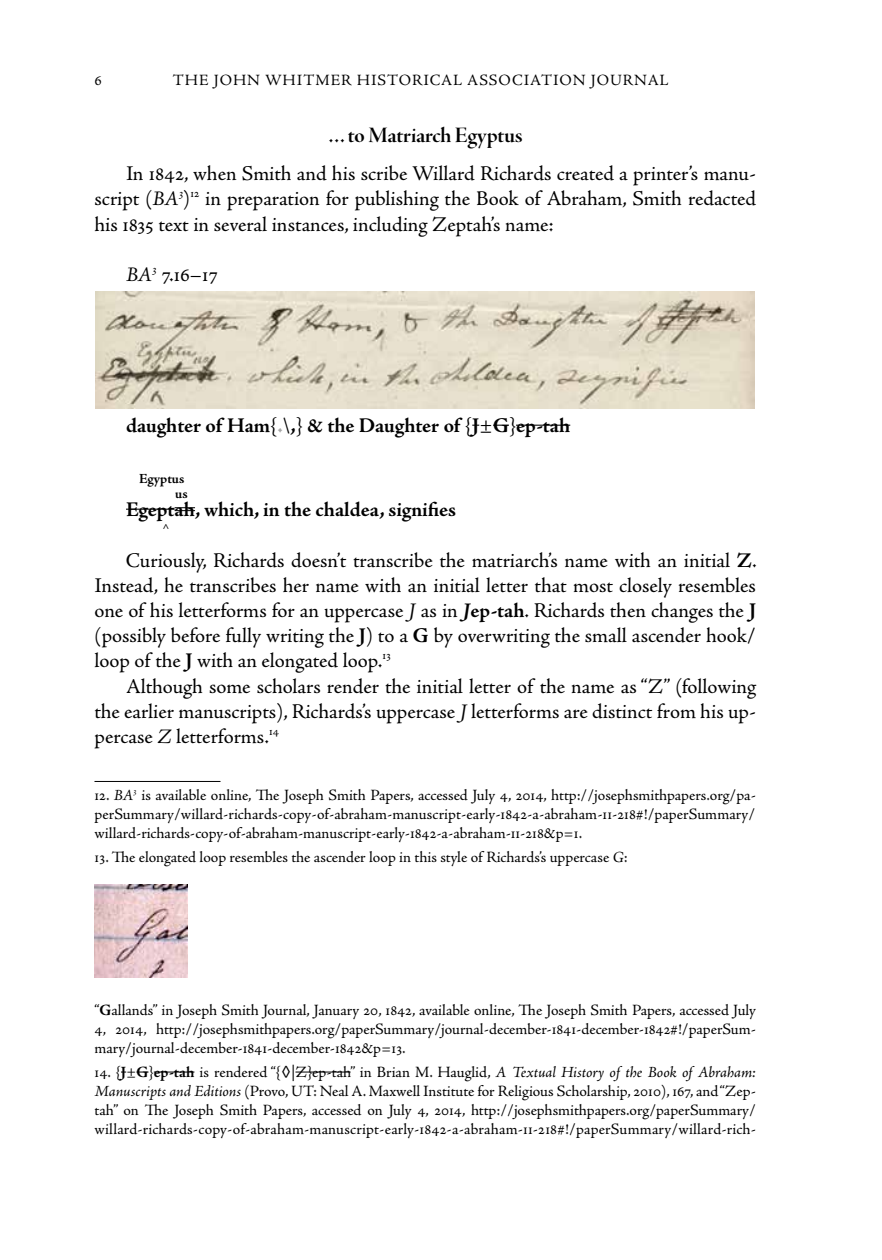
<style>
.page{position:relative;width:882px;height:1260px;background:#fff}
.page>*{position:absolute;margin:0;border:0;box-sizing:border-box;transform-origin:0 0}
.t1{font:22.75px "Adobe Jenson Pro Bold Disp";color:#000}
.t2{font:21px/25.2px "Adobe Jenson Pro";color:#000;text-align:justify}
.t3{font:700 21px "Adobe Jenson Pro";letter-spacing:-.005em;color:#000}
.t4{font:15.75px/18.9px "Adobe Jenson Pro";letter-spacing:.005em;color:#000;text-align:justify}
.t5{font:15.75px "Adobe Jenson Pro";letter-spacing:.06em;color:#000}
.t6{font:700 14px "Adobe Jenson Pro";color:#000}
.t7{font:12.25px "Adobe Jenson Pro";color:#000}
.s1{font-style:italic}
.s2{font-weight:400}
.s3{color:#a6a6a6}
.s4{font-weight:700}
.s5{font-weight:700;font-style:italic}
</style>
<div class="page">
<svg style="left:493px;top:425px;width:16px;height:1px"></svg>
<hr style="left:516px;top:425px;width:54px;height:1px;background:#000">
<hr style="left:126px;top:509px;width:49px;height:1px;background:#000">
<svg style="left:175px;top:507px;width:20px;height:4px"></svg>
<hr style="left:94px;top:781px;width:126px;height:1px;background:#000">
<img style="left:94px;top:884px;width:94px;height:94px">
<svg style="left:137px;top:1072px;width:12px;height:1px"></svg>
<hr style="left:154px;top:1072px;width:40px;height:1px;background:#000">
<hr style="left:295px;top:1072px;width:56px;height:1px;background:#000">
<img style="left:96px;top:291px;width:659px;height:118px">
<p class="t4" style="left:94px;top:71px;width:9px">6</p>
<p class="t5" style="left:173px;top:71px;width:497px">THE JOHN WHITMER HISTORICAL ASSOCIATION JOURNAL</p>
<h1 class="t1" style="left:328px;top:123px;width:196px">… to Matriarch Egyptus</h1>
<h2 class="t2" style="left:94px;top:161px;width:663px;text-indent:32px">In 1842, when Smith and his scribe Willard Richards created a printer’s manu&shy;script (<span class="s1">BA</span><sup>3</sup>)<sup>12</sup> in preparation for publishing the Book of Abraham, Smith redacted his 1835 text in several instances, including Zeptah’s name:</h2>
<h2 class="t2" style="left:126px;top:262px;width:94px"><span class="s1">BA</span><sup>3</sup> 7.16–17</h2>
<h2 class="t3" style="left:126px;top:414px;width:446px">daughter of Ham<span class="s2">{</span><span class="s3">.</span><span class="s2">\</span>,<span class="s2">}</span> &amp; the Daughter of <span class="s2">{</span>J<span class="s2">±</span>G<span class="s2">}</span>ep-tah</h2>
<p class="t6" style="left:139px;top:471px;width:47px">Egyptus</p>
<p class="t6" style="left:175px;top:485px;width:14px">us</p>
<h2 class="t3" style="left:126px;top:498px;width:332px">Egeptah, which, in the chaldea, signifies</h2>
<p class="t2" style="left:94px;top:548px;width:664px;text-indent:32px">Curiously, Richards doesn’t transcribe the matriarch’s name with an initial <span class="s4">Z</span>.<br>Instead, he transcribes her name with an initial letter that most closely resembles one of his letterforms for an uppercase <span class="s1">J</span> as in <span class="s5">J</span><span class="s4">ep-tah</span>. Richards then changes the <span class="s4">J </span>(possibly before fully writing the <span class="s4">J</span>) to a <span class="s4">G</span> by overwriting the small ascender hook/ loop of the <span class="s4">J</span> with an elongated loop.<sup>13</sup></p>
<h2 class="t2" style="left:94px;top:674px;width:663px;text-indent:32px">Although some scholars render the initial letter of the name as “Z” (following the earlier manuscripts), Richards’s uppercase <span class="s1">J</span> letterforms are distinct from his up&shy;percase <span class="s1">Z</span> letterforms.<sup>14</sup></h2>
<p class="t7" style="left:163px;top:521px;width:8px">^</p>
<p class="t4" style="left:94px;top:786px;width:663px">12. <span class="s1">BA</span><sup>3</sup> is available online, The Joseph Smith Papers, accessed July 4, 2014, http://josephsmithpapers.org/pa&shy;perSummary/willard-richards-copy-of-abraham-manuscript-early-1842-a-abraham-11-218#!/paperSummary/ willard-richards-copy-of-abraham-manuscript-early-1842-a-abraham-11-218&amp;p=1.</p>
<p class="t4" style="left:94px;top:848px;width:535px">13. The elongated loop resembles the ascender loop in this style of Richards’s uppercase <span class="s1">G</span>:</p>
<p class="t4" style="left:94px;top:1001px;width:663px">“<span class="s4">G</span>allands” in Joseph Smith Journal, January 20, 1842, available online, The Joseph Smith Papers, accessed July 4, 2014, http://josephsmithpapers.org/paperSummary/journal-december-1841-december-1842#!/paperSum&shy;mary/journal-december-1841-december-1842&amp;p=13.</p>
<p class="t4" style="left:94px;top:1063px;width:663px">14. {<span class="s4">J</span>±<span class="s4">G</span>}<span class="s4">ep-tah</span> is rendered “{<span class="s4">◊</span>|Z}ep-tah” in Brian M. Hauglid, <span class="s1">A Textual History of the Book of Abraham:<br>Manuscripts and Editions</span> (Provo, UT: Neal A. Maxwell Institute for Religious Scholarship, 2010), 167, and “Zep&shy;tah” on The Joseph Smith Papers, accessed on July 4, 2014, http://josephsmithpapers.org/paperSummary/ willard-richards-copy-of-abraham-manuscript-early-1842-a-abraham-11-218#!/paperSummary/willard-rich-</p>
</div>
